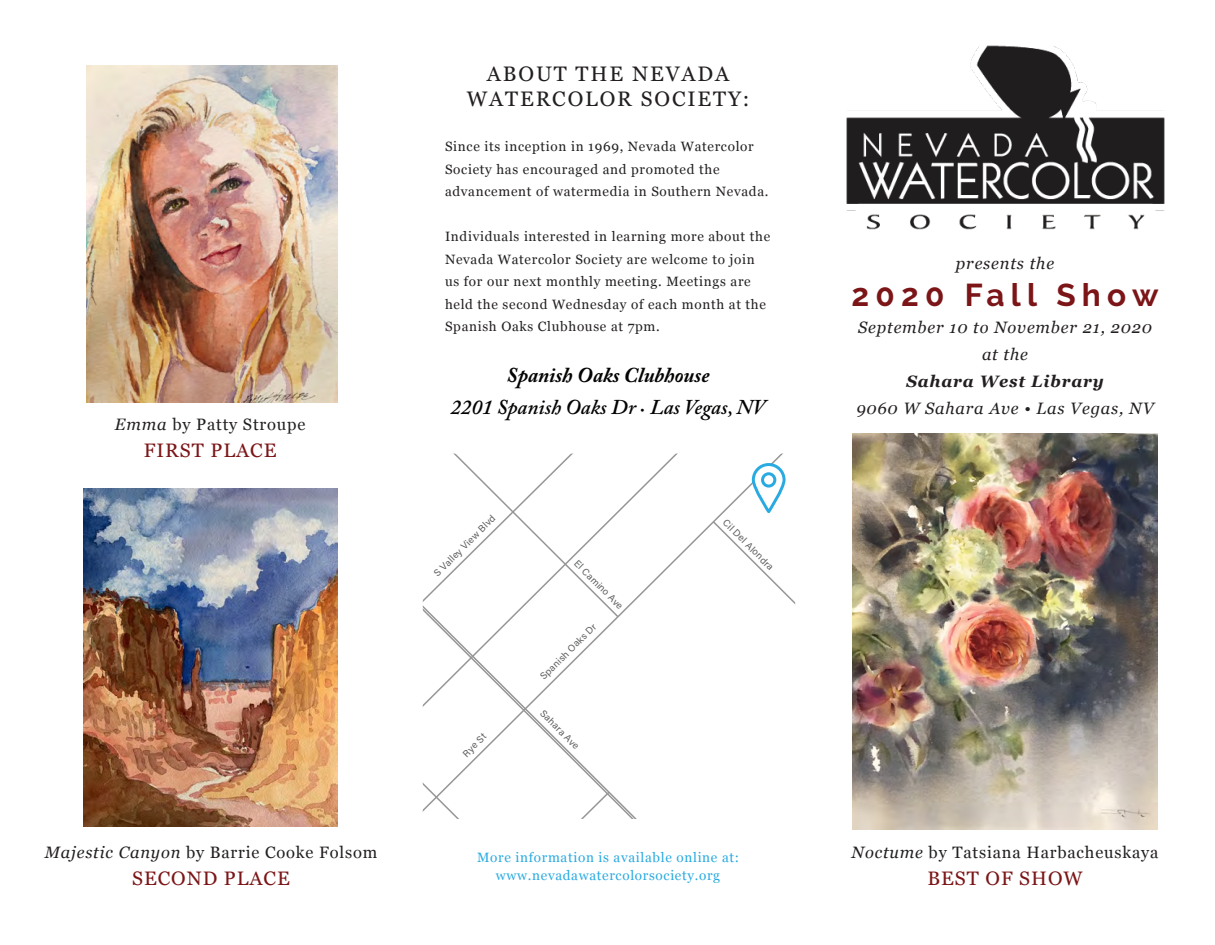
<style>
.page{position:relative;width:1215px;height:945px;background:#fff}
.page>*{position:absolute;margin:0;border:0;box-sizing:border-box;transform-origin:0 0}
.t1{font:700 31.5px "Raleway";letter-spacing:.2em;color:#7b1517}
.t2{font:italic 600 21px/31.5px "Adobe Caslon Pro";color:#040503;text-align:center}
.t3{font:21px/25.2px "Georgia";letter-spacing:.09em;color:#231f20;text-align:center}
.t4{font:19.5px "Georgia";letter-spacing:.05em;color:#7b1517}
.t5{font:16.5px "Georgia";letter-spacing:.05em;color:#231f20}
.t6{font:italic 16.5px/27px "Georgia";letter-spacing:.05em;color:#231f20;text-align:center}
.t7{font:italic 700 16.5px "Georgia";letter-spacing:.05em;color:#231f20}
.t8{font:13.5px/22.5px "Georgia";letter-spacing:.05em;color:#231f20}
.t9{font:13.5px/18px "Georgia";letter-spacing:.05em;color:#29aae1;text-align:center}
.t10{font:9.75px "Acumin Pro";color:#5e605f}
.s1{font-style:italic}
.s2{font-weight:700}
</style>
<div class="page">
<img style="left:83px;top:488px;width:254px;height:339px">
<img style="left:853px;top:434px;width:304px;height:396px">
<img style="left:87px;top:65px;width:251px;height:338px">
<img style="left:846px;top:45px;width:319px;height:185px">
<svg style="left:625px;top:454px;width:158px;height:129px"></svg>
<svg style="left:625px;top:580px;width:28px;height:239px"></svg>
<svg style="left:422px;top:453px;width:203px;height:366px"></svg>
<svg style="left:711px;top:520px;width:84px;height:84px"></svg>
<svg style="left:753px;top:465px;width:31px;height:47px"></svg>
<div style="left:752px;top:463px;width:34px;height:50px;border:3px solid #29aae1;border-radius:15px"></div>
<div style="left:761px;top:472px;width:15px;height:16px;border:3px solid #29aae1;border-radius:50%"></div>
<p class="t5" style="left:115px;top:412px;width:192px"><span class="s1">Emma</span> by Patty Stroupe</p>
<h3 class="t4" style="left:144px;top:436px;width:134px">FIRST PLACE</h3>
<p class="t5" style="left:45px;top:840px;width:334px"><span class="s1">Majestic Canyon</span> by Barrie Cooke Folsom</p>
<h3 class="t4" style="left:132px;top:864px;width:159px">SECOND PLACE</h3>
<h2 class="t3" style="left:467px;top:60px;width:284px">ABOUT THE NEVADA<br>WATERCOLOR SOCIETY:</h2>
<p class="t8" style="left:445px;top:135px;width:325px">Since its inception in 1969, Nevada Watercolor<br>Society has encouraged and promoted the advancement of watermedia in Southern Nevada.</p>
<p class="t8" style="left:445px;top:225px;width:327px">Individuals interested in learning more about the Nevada Watercolor Society are welcome to join us for our next monthly meeting. Meetings are held the second Wednesday of each month at the Spanish Oaks Clubhouse at 7pm.</p>
<h2 class="t2" style="left:451px;top:359px;width:316px"><span class="s2">Spanish Oaks Clubhouse<br></span>2201 Spanish Oaks Dr <sub>•</sub> Las Vegas, NV</h2>
<p class="t10" style="left:431px;top:570px;width:84px;rotate:-45deg">S Valley View Blvd</p>
<p class="t10" style="left:460px;top:750px;width:30px;rotate:-45deg">Rye St</p>
<p class="t10" style="left:581px;top:557px;width:66px;rotate:45deg">El Camino Ave</p>
<p class="t10" style="left:537px;top:673px;width:77px;rotate:-45deg">Spanish Oaks Dr</p>
<p class="t10" style="left:547px;top:707px;width:52px;rotate:45deg">Sahara Ave</p>
<p class="t10" style="left:729px;top:516px;width:69px;rotate:45deg">Cil Del Alondra</p>
<p class="t6" style="left:956px;top:249px;width:100px">presents the</p>
<h1 class="t1" style="left:852px;top:277px;width:308px">2020 Fall Show</h1>
<p class="t6" style="left:858px;top:314px;width:295px">September 10 to November 21, 2020 at the</p>
<p class="t7" style="left:906px;top:369px;width:199px">Sahara West Library</p>
<p class="t6" style="left:856px;top:395px;width:299px">9060 W Sahara Ave • Las Vegas, NV</p>
<p class="t9" style="left:477px;top:848px;width:264px">More information is available online at: www.nevadawatercolorsociety.org</p>
<p class="t5" style="left:852px;top:840px;width:308px"><span class="s1">Noctume</span> by Tatsiana Harbacheuskaya</p>
<h3 class="t4" style="left:927px;top:864px;width:157px">BEST OF SHOW</h3>
</div>
